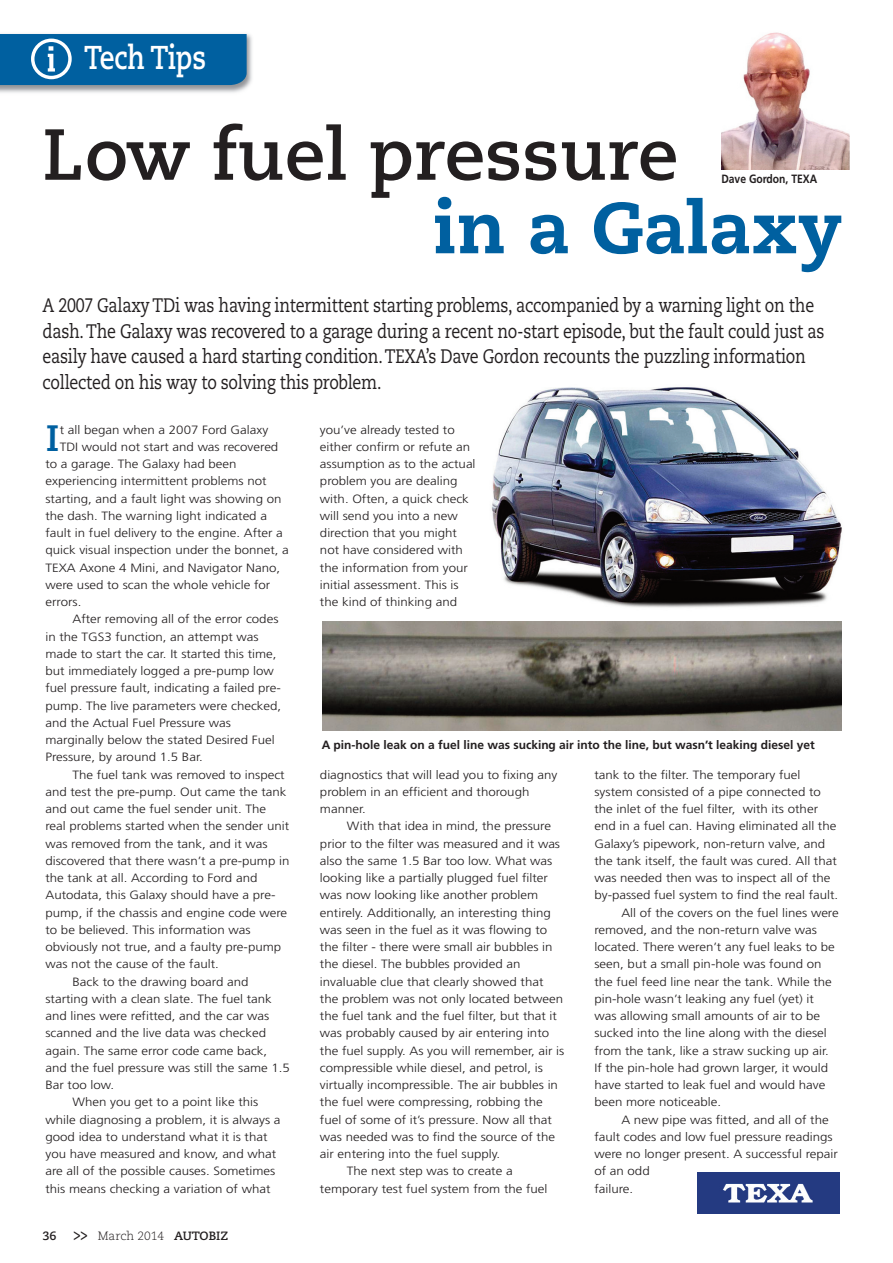
<style>
.page{position:relative;width:893px;height:1263px;background:#fff}
.page>*{position:absolute;margin:0;border:0;box-sizing:border-box;transform-origin:0 0}
.t1{font:700 72px "Caecilia";color:#231f20}
.t2{font:800 72px "Caecilia";color:#0060a0}
.t3{font:700 36.6px "Caecilia";color:#0060a0;scale:1.11 1}
.t4{font:800 34.5px "Caecilia";color:#ee2a23;scale:.62 1}
.t5{font:800 34.5px "Caecilia";color:#fff;scale:.62 1}
.t6{font:700 33px "Caecilia";letter-spacing:-.01em;color:#fff;scale:.8 1}
.t7{font:19.5px/25.5px "Caecilia";letter-spacing:-.015em;color:#231f20;scale:.82 1}
.t8{font:300 12px/17.2px "Frutiger";color:#231f20;scale:1.11 1}
.t9{font:700 12px "Frutiger";color:#231f20}
.t10{font:700 12px "Caecilia";color:#231f20}
.t11{font:700 12px "Frutiger";color:#231f20;scale:.86 1}
.s1{font-size:16.8px}
.s2{font-weight:300}
</style>
<div class="page">
<img style="left:0;top:33px;width:252px;height:60px">
<div style="left:0;top:34px;width:247px;height:51px;background:#0060a0"></div>
<img style="left:721px;top:32px;width:129px;height:137px">
<img style="left:697px;top:1173px;width:142px;height:41px">
<img style="left:322px;top:622px;width:520px;height:108px">
<img style="left:491px;top:387px;width:351px;height:221px">
<h3 class="t6" style="left:84px;top:44px;width:154px">Tech Tips</h3>
<h1 class="t1" style="left:43px;top:124px;width:637px">Low fuel pressure</h1>
<h1 class="t2" style="left:433px;top:198px;width:410px">in a Galaxy</h1>
<p class="t7" style="left:43px;top:294px;width:955px">A 2007 Galaxy TDi was having intermittent starting problems, accompanied by a warning light on the dash.The Galaxy was recovered to a garage during a recent no-start episode, but the fault could just as easily have caused a hard starting condition.TEXA’s Dave Gordon recounts the puzzling information collected on his way to solving this problem.</p>
<h3 class="t5" style="left:42px;top:156px;width:42px">&gt;&gt;</h3>
<p class="t11" style="left:721px;top:174px;width:113px">Dave Gordon, TEXA</p>
<h3 class="t4" style="left:102px;top:337px;width:42px">&gt;&gt;</h3>
<h2 class="t3" style="left:45px;top:423px;width:14px">I</h2>
<p class="t8" style="left:60px;top:422px;width:189px">t all began when a 2007 Ford Galaxy</p>
<p class="t8" style="left:60px;top:439px;width:198px">TDI would not start and was recovered</p>
<p class="t8" style="left:45px;top:456px;width:174px">to a garage. The Galaxy had been</p>
<p class="t8" style="left:45px;top:473px;width:201px">experiencing intermittent problems not</p>
<p class="t8" style="left:45px;top:491px;width:214px">starting, and a fault light was showing on</p>
<p class="t8" style="left:45px;top:508px;width:201px">the dash. The warning light indicated a</p>
<p class="t8" style="left:45px;top:525px;width:215px">fault in fuel delivery to the engine. After a</p>
<p class="t8" style="left:45px;top:542px;width:221px">quick visual inspection under the bonnet, a</p>
<p class="t8" style="left:45px;top:560px;width:213px">TEXA Axone 4 Mini, and Navigator Nano,</p>
<p class="t8" style="left:45px;top:577px;width:204px">were used to scan the whole vehicle for</p>
<p class="t8" style="left:45px;top:594px;width:34px">errors.</p>
<p class="t8" style="left:72px;top:611px;width:187px">After removing all of the error codes</p>
<p class="t8" style="left:45px;top:629px;width:194px">in the TGS3 function, an attempt was</p>
<p class="t8" style="left:45px;top:646px;width:210px">made to start the car. It started this time,</p>
<p class="t8" style="left:45px;top:663px;width:207px">but immediately logged a pre-pump low</p>
<p class="t8" style="left:45px;top:680px;width:213px">fuel pressure fault, indicating a failed pre-</p>
<p class="t8" style="left:45px;top:698px;width:214px">pump. The live parameters were checked,</p>
<p class="t8" style="left:45px;top:715px;width:169px">and the Actual Fuel Pressure was</p>
<p class="t8" style="left:45px;top:732px;width:208px">marginally below the stated Desired Fuel</p>
<p class="t8" style="left:45px;top:749px;width:143px">Pressure, by around 1.5 Bar.</p>
<p class="t8" style="left:72px;top:767px;width:193px">The fuel tank was removed to inspect</p>
<p class="t8" style="left:45px;top:784px;width:219px">and test the pre-pump. Out came the tank</p>
<p class="t8" style="left:45px;top:801px;width:200px">and out came the fuel sender unit. The</p>
<p class="t8" style="left:45px;top:818px;width:221px">real problems started when the sender unit</p>
<p class="t8" style="left:45px;top:836px;width:202px">was removed from the tank, and it was</p>
<p class="t8" style="left:45px;top:853px;width:221px">discovered that there wasn’t a pre-pump in</p>
<p class="t8" style="left:45px;top:870px;width:192px">the tank at all. According to Ford and</p>
<p class="t8" style="left:45px;top:887px;width:209px">Autodata, this Galaxy should have a pre-</p>
<p class="t8" style="left:45px;top:905px;width:219px">pump, if the chassis and engine code were</p>
<p class="t8" style="left:45px;top:922px;width:186px">to be believed. This information was</p>
<p class="t8" style="left:45px;top:939px;width:214px">obviously not true, and a faulty pre-pump</p>
<p class="t8" style="left:45px;top:956px;width:158px">was not the cause of the fault.</p>
<p class="t8" style="left:72px;top:974px;width:160px">Back to the drawing board and</p>
<p class="t8" style="left:45px;top:991px;width:206px">starting with a clean slate. The fuel tank</p>
<p class="t8" style="left:45px;top:1008px;width:203px">and lines were refitted, and the car was</p>
<p class="t8" style="left:45px;top:1025px;width:200px">scanned and the live data was checked</p>
<p class="t8" style="left:45px;top:1043px;width:201px">again. The same error code came back,</p>
<p class="t8" style="left:45px;top:1060px;width:222px">and the fuel pressure was still the same 1.5</p>
<p class="t8" style="left:45px;top:1077px;width:63px">Bar too low.</p>
<p class="t8" style="left:72px;top:1094px;width:169px">When you get to a point like this</p>
<p class="t8" style="left:45px;top:1112px;width:213px">while diagnosing a problem, it is always a</p>
<p class="t8" style="left:45px;top:1129px;width:202px">good idea to understand what it is that</p>
<p class="t8" style="left:45px;top:1146px;width:209px">you have measured and know, and what</p>
<p class="t8" style="left:45px;top:1163px;width:209px">are all of the possible causes. Sometimes</p>
<p class="t8" style="left:45px;top:1181px;width:204px">this means checking a variation of what</p>
<p class="t10" style="left:43px;top:1231px;width:187px">36 <span class="s1">&gt;&gt;</span> <span class="s2">March 2014</span> AUTOBIZ</p>
<p class="t8" style="left:320px;top:422px;width:142px">you’ve already tested to either confirm or refute an assumption as to the actual problem you are dealing with. Often, a quick check will send you into a new direction that you might not have considered with the information from your initial assessment. This is the kind of thinking and</p>
<p class="t9" style="left:322px;top:740px;width:495px">A pin-hole leak on a fuel line was sucking air into the line, but wasn’t leaking diesel yet</p>
<p class="t8" style="left:320px;top:767px;width:215px">diagnostics that will lead you to fixing any problem in an efficient and thorough manner.</p>
<p class="t8" style="left:347px;top:818px;width:185px">With that idea in mind, the pressure</p>
<p class="t8" style="left:320px;top:836px;width:218px">prior to the filter was measured and it was</p>
<p class="t8" style="left:320px;top:853px;width:211px">also the same 1.5 Bar too low. What was</p>
<p class="t8" style="left:320px;top:870px;width:207px">looking like a partially plugged fuel filter</p>
<p class="t8" style="left:320px;top:887px;width:198px">was now looking like another problem</p>
<p class="t8" style="left:320px;top:905px;width:210px">entirely. Additionally, an interesting thing</p>
<p class="t8" style="left:320px;top:922px;width:206px">was seen in the fuel as it was flowing to</p>
<p class="t8" style="left:320px;top:939px;width:211px">the filter - there were small air bubbles in</p>
<p class="t8" style="left:320px;top:956px;width:182px">the diesel. The bubbles provided an</p>
<p class="t8" style="left:320px;top:974px;width:203px">invaluable clue that clearly showed that</p>
<p class="t8" style="left:320px;top:991px;width:221px">the problem was not only located between</p>
<p class="t8" style="left:320px;top:1008px;width:215px">the fuel tank and the fuel filter, but that it</p>
<p class="t8" style="left:320px;top:1025px;width:208px">was probably caused by air entering into</p>
<p class="t8" style="left:320px;top:1043px;width:222px">the fuel supply. As you will remember, air is</p>
<p class="t8" style="left:320px;top:1060px;width:202px">compressible while diesel, and petrol, is</p>
<p class="t8" style="left:320px;top:1077px;width:216px">virtually incompressible. The air bubbles in</p>
<p class="t8" style="left:320px;top:1094px;width:202px">the fuel were compressing, robbing the</p>
<p class="t8" style="left:320px;top:1112px;width:210px">fuel of some of it’s pressure. Now all that</p>
<p class="t8" style="left:320px;top:1129px;width:213px">was needed was to find the source of the</p>
<p class="t8" style="left:320px;top:1146px;width:164px">air entering into the fuel supply.</p>
<p class="t8" style="left:347px;top:1163px;width:151px">The next step was to create a</p>
<p class="t8" style="left:320px;top:1181px;width:207px">temporary test fuel system from the fuel</p>
<p class="t8" style="left:594px;top:767px;width:187px">tank to the filter. The temporary fuel</p>
<p class="t8" style="left:594px;top:784px;width:206px">system consisted of a pipe connected to</p>
<p class="t8" style="left:594px;top:801px;width:203px">the inlet of the fuel filter, with its other</p>
<p class="t8" style="left:594px;top:818px;width:219px">end in a fuel can. Having eliminated all the</p>
<p class="t8" style="left:594px;top:836px;width:210px">Galaxy’s pipework, non-return valve, and</p>
<p class="t8" style="left:594px;top:853px;width:220px">the tank itself, the fault was cured. All that</p>
<p class="t8" style="left:594px;top:870px;width:214px">was needed then was to inspect all of the</p>
<p class="t8" style="left:594px;top:887px;width:221px">by-passed fuel system to find the real fault.</p>
<p class="t8" style="left:621px;top:905px;width:197px">All of the covers on the fuel lines were</p>
<p class="t8" style="left:594px;top:922px;width:202px">removed, and the non-return valve was</p>
<p class="t8" style="left:594px;top:939px;width:218px">located. There weren’t any fuel leaks to be</p>
<p class="t8" style="left:594px;top:956px;width:206px">seen, but a small pin-hole was found on</p>
<p class="t8" style="left:594px;top:974px;width:215px">the fuel feed line near the tank. While the</p>
<p class="t8" style="left:594px;top:991px;width:199px">pin-hole wasn’t leaking any fuel (yet) it</p>
<p class="t8" style="left:594px;top:1008px;width:205px">was allowing small amounts of air to be</p>
<p class="t8" style="left:594px;top:1025px;width:211px">sucked into the line along with the diesel</p>
<p class="t8" style="left:594px;top:1043px;width:213px">from the tank, like a straw sucking up air.</p>
<p class="t8" style="left:594px;top:1060px;width:212px">If the pin-hole had grown larger, it would</p>
<p class="t8" style="left:594px;top:1077px;width:210px">have started to leak fuel and would have</p>
<p class="t8" style="left:594px;top:1094px;width:116px">been more noticeable.</p>
<p class="t8" style="left:621px;top:1112px;width:188px">A new pipe was fitted, and all of the</p>
<p class="t8" style="left:594px;top:1129px;width:216px">fault codes and low fuel pressure readings</p>
<p class="t8" style="left:594px;top:1146px;width:221px">were no longer present. A successful repair</p>
<p class="t8" style="left:594px;top:1163px;width:51px">of an odd</p>
<p class="t8" style="left:594px;top:1181px;width:37px">failure.</p>
</div>
